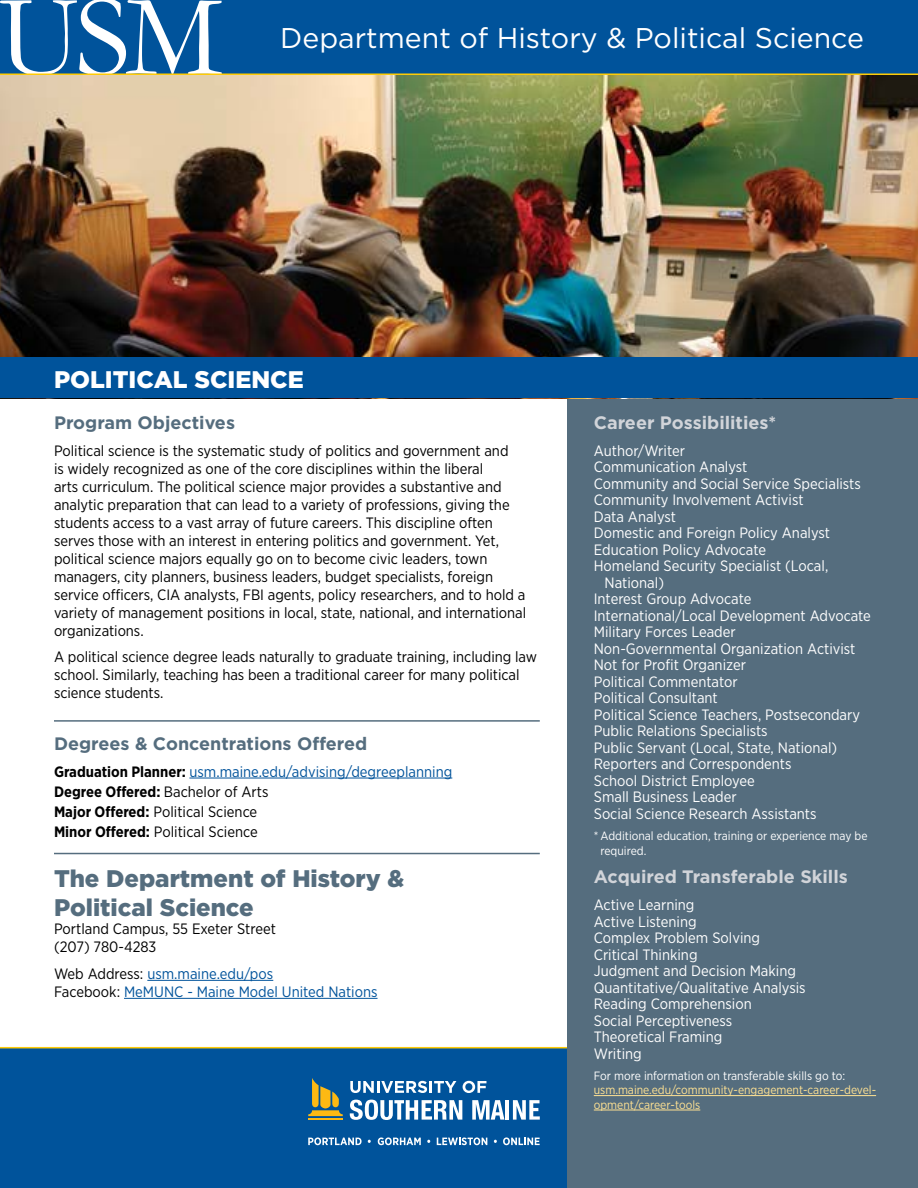
<style>
.page{position:relative;width:918px;height:1188px;background:#fff}
.page>*{position:absolute;margin:0;border:0;box-sizing:border-box;transform-origin:0 0}
.t1{font:28.5px "Gotham";color:#fff}
.t2{font:900 24px/28.8px "Gotham";color:#556d7e}
.t3{font:900 24px "Gotham";color:#fff}
.t4{font:700 18px "Gotham";color:#556d7e}
.t5{font:700 18px "Gotham";color:#d1d4d9}
.t6{font:15px/18px "Gotham Narrow";letter-spacing:-.005em;color:#000}
.t7{font:15px/16.5px "Gotham Narrow";color:#fff}
.t8{font:700 15px/20.1px "Gotham Narrow";color:#000}
.t9{font:15px/18px "Gotham Narrow";color:#00539b}
.t10{font:12px/14.4px "Gotham Narrow";color:#fff}
.t11{font:12px/14.4px "Gotham Narrow";color:#ffe293}
.s1{font-weight:400;color:#00539b}
.s2{font-weight:400}
.s3{color:#000}
</style>
<div class="page">
<div style="left:0;top:1048px;width:918px;height:140px;background:#00539b"></div>
<hr style="left:0;top:1047px;width:918px;height:1px;background:#ffcb05">
<div style="left:567px;top:0;width:351px;height:1188px;background:#556d7e"></div>
<img style="left:0;top:75px;width:918px;height:283px">
<div style="left:0;top:0;width:918px;height:74px;background:#00539b"></div>
<svg style="left:0;top:0;width:222px;height:74px"></svg>
<hr style="left:0;top:74px;width:918px;height:1px;background:#ffcb05">
<div style="left:0;top:358px;width:918px;height:40px;background:#00539b"></div>
<svg style="left:308px;top:1137px;width:54px;height:8px"></svg>
<svg style="left:378px;top:1137px;width:43px;height:8px"></svg>
<svg style="left:437px;top:1137px;width:50px;height:8px"></svg>
<svg style="left:503px;top:1137px;width:37px;height:8px"></svg>
<hr style="left:308px;top:1118px;width:35px;height:2px;background:#fdb913">
<svg style="left:308px;top:1078px;width:35px;height:38px"></svg>
<svg style="left:350px;top:1100px;width:112px;height:20px"></svg>
<svg style="left:472px;top:1100px;width:32px;height:20px"></svg>
<hr style="left:505px;top:1100px;width:4px;height:20px;background:#fff">
<svg style="left:513px;top:1100px;width:27px;height:20px"></svg>
<svg style="left:350px;top:1081px;width:106px;height:12px"></svg>
<svg style="left:463px;top:1081px;width:23px;height:12px"></svg>
<hr style="left:594px;top:1095px;width:282px;height:1px;background:#ffe293">
<hr style="left:594px;top:1110px;width:106px;height:1px;background:#ffe293">
<hr style="left:189px;top:778px;width:263px;height:1px;background:#00539b">
<hr style="left:147px;top:980px;width:126px;height:1px;background:#00539b">
<hr style="left:124px;top:998px;width:254px;height:1px;background:#00539b">
<hr style="left:54px;top:853px;width:486px;height:1px;background:#556d7e">
<hr style="left:54px;top:720px;width:486px;height:2px;background:#556d7e">
<h1 class="t1" style="left:280px;top:20px;width:585px">Department of History &amp; Political Science</h1>
<h2 class="t3" style="left:54px;top:363px;width:251px">POLITICAL SCIENCE</h2>
<p class="t4" style="left:54px;top:411px;width:183px">Program Objectives</p>
<p class="t6" style="left:54px;top:441px;width:474px">Political science is the systematic study of politics and government and<br>is widely recognized as one of the core disciplines within the liberal<br>arts curriculum. The political science major provides a substantive and analytic preparation that can lead to a variety of professions, giving the students access to a vast array of future careers. This discipline often serves those with an interest in entering politics and government. Yet, political science majors equally go on to become civic leaders, town managers, city planners, business leaders, budget specialists, foreign service officers, CIA analysts, FBI agents, policy researchers, and to hold a variety of management positions in local, state, national, and international organizations.</p>
<p class="t6" style="left:54px;top:648px;width:485px">A political science degree leads naturally to graduate training, including law school. Similarly, teaching has been a traditional career for many political science students.</p>
<p class="t4" style="left:54px;top:731px;width:315px">Degrees &amp; Concentrations Offered</p>
<p class="t8" style="left:54px;top:761px;width:400px">Graduation Planner: <span class="s1">usm.maine.edu/advising/degreeplanning </span>Degree Offered: <span class="s2">Bachelor of Arts<br></span>Major Offered: <span class="s2">Political Science<br></span>Minor Offered: <span class="s2">Political Science</span></p>
<h2 class="t2" style="left:54px;top:864px;width:352px">The Department of History &amp;<br>Political Science</h2>
<p class="t6" style="left:54px;top:920px;width:223px">Portland Campus, 55 Exeter Street (207) 780-4283</p>
<p class="t9" style="left:54px;top:964px;width:325px"><span class="s3">Web Address:</span> usm.maine.edu/pos<br><span class="s3">Facebook:</span> MeMUNC - Maine Model United Nations</p>
<p class="t5" style="left:594px;top:411px;width:184px">Career Possibilities*</p>
<p class="t7" style="left:594px;top:442px;width:93px">Author/Writer</p>
<p class="t7" style="left:594px;top:459px;width:155px">Communication Analyst</p>
<p class="t7" style="left:594px;top:475px;width:269px">Community and Social Service Specialists</p>
<p class="t7" style="left:594px;top:492px;width:211px">Community Involvement Activist</p>
<p class="t7" style="left:594px;top:508px;width:84px">Data Analyst</p>
<p class="t7" style="left:594px;top:525px;width:238px">Domestic and Foreign Policy Analyst</p>
<p class="t7" style="left:594px;top:541px;width:174px">Education Policy Advocate</p>
<p class="t7" style="left:594px;top:558px;width:236px">Homeland Security Specialist (Local,</p>
<p class="t7" style="left:605px;top:574px;width:61px">National)</p>
<p class="t7" style="left:594px;top:591px;width:159px">Interest Group Advocate</p>
<p class="t7" style="left:594px;top:607px;width:279px">International/Local Development Advocate</p>
<p class="t7" style="left:594px;top:624px;width:143px">Military Forces Leader</p>
<p class="t7" style="left:594px;top:640px;width:263px">Non-Governmental Organization Activist</p>
<p class="t7" style="left:594px;top:657px;width:154px">Not for Profit Organizer</p>
<p class="t7" style="left:594px;top:673px;width:145px">Political Commentator</p>
<p class="t7" style="left:594px;top:690px;width:126px">Political Consultant</p>
<p class="t7" style="left:594px;top:706px;width:268px">Political Science Teachers, Postsecondary</p>
<p class="t7" style="left:594px;top:723px;width:175px">Public Relations Specialists</p>
<p class="t7" style="left:594px;top:739px;width:245px">Public Servant (Local, State, National)</p>
<p class="t7" style="left:594px;top:756px;width:199px">Reporters and Correspondents</p>
<p class="t7" style="left:594px;top:772px;width:162px">School District Employee</p>
<p class="t7" style="left:594px;top:789px;width:145px">Small Business Leader</p>
<p class="t7" style="left:594px;top:805px;width:224px">Social Science Research Assistants</p>
<p class="t10" style="left:601px;top:828px;width:269px;text-indent:-7px">* Additional education, training or experience may be required.</p>
<p class="t5" style="left:594px;top:865px;width:256px">Acquired Transferable Skills</p>
<p class="t7" style="left:594px;top:897px;width:213px">Active Learning<br>Active Listening<br>Complex Problem Solving<br>Critical Thinking<br>Judgment and Decision Making<br>Quantitative/Qualitative Analysis<br>Reading Comprehension<br>Social Perceptiveness<br>Theoretical Framing<br>Writing</p>
<p class="t10" style="left:594px;top:1068px;width:253px">For more information on transferable skills go to:</p>
<p class="t11" style="left:594px;top:1083px;width:284px">usm.maine.edu/community-engagement-career-devel&shy;opment/career-tools</p>
</div>
